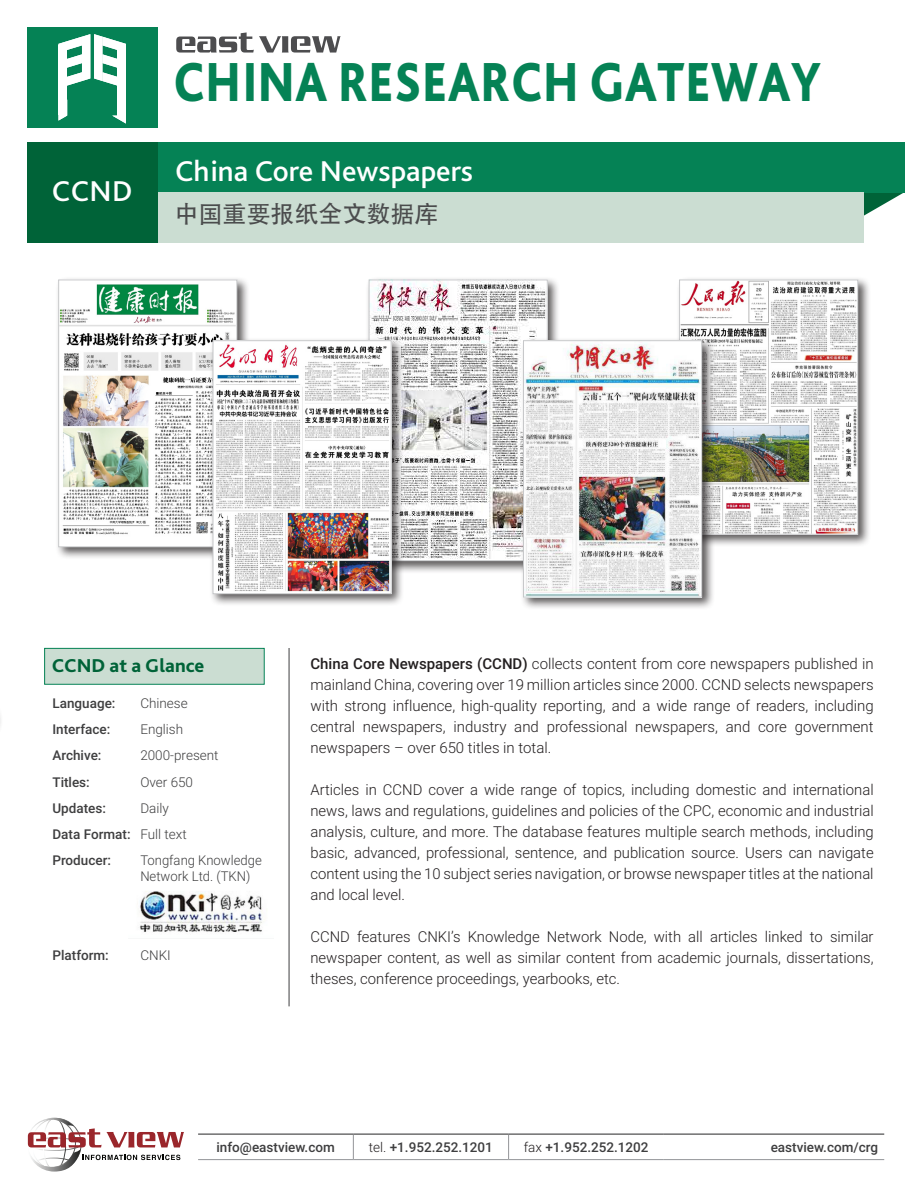
<style>
.page{position:relative;width:918px;height:1188px;background:#fff}
.page>*{position:absolute;margin:0;border:0;box-sizing:border-box;transform-origin:0 0}
.t1{font:800 57.6px "Bliss Pro";letter-spacing:.015em;color:#058255;scale:.83 1}
.t2{font:500 30px "Bliss Pro";color:#fff}
.t3{font:24px "Adobe Heiti Std";color:#4b4c4d}
.t4{font:800 19.5px "Bliss Pro";color:#006338}
.t5{font:300 15px/21px "Roboto";color:#231f20;text-align:justify}
.t6{font:500 13.5px "Roboto";color:#3e3e3f}
.t7{font:300 13.5px/16.2px "Roboto";color:#3e3e3f}
.s1{font-weight:500}
.s2{font-weight:300;color:#231f20}
</style>
<div class="page">
<div style="left:676px;top:276px;width:195px;height:271px;background:#231f20;opacity:.75"></div>
<img style="left:681px;top:282px;width:175px;height:251px">
<div style="left:679px;top:280px;width:179px;height:255px;border:1px solid #c7c8ca"></div>
<svg style="left:864px;top:192px;width:40px;height:24px"></svg>
<div style="left:27px;top:142px;width:878px;height:50px;background:#058255"></div>
<div style="left:45px;top:648px;width:219px;height:36px;background:#cbddd2"></div>
<div style="left:44px;top:648px;width:221px;height:37px;border:1px solid #058255"></div>
<img style="left:140px;top:891px;width:123px;height:41px">
<svg style="left:353px;top:1135px;width:1px;height:24px"></svg>
<svg style="left:508px;top:1135px;width:1px;height:24px"></svg>
<hr style="left:198px;top:1159px;width:155px;height:1px;background:#939598">
<hr style="left:353px;top:1159px;width:156px;height:1px;background:#939598">
<hr style="left:509px;top:1159px;width:155px;height:1px;background:#939598">
<hr style="left:664px;top:1159px;width:220px;height:1px;background:#939598">
<hr style="left:198px;top:1134px;width:155px;height:1px;background:#3e3e3f">
<hr style="left:353px;top:1134px;width:156px;height:1px;background:#3e3e3f">
<hr style="left:509px;top:1134px;width:155px;height:1px;background:#3e3e3f">
<hr style="left:664px;top:1134px;width:220px;height:1px;background:#3e3e3f">
<svg style="left:27px;top:1118px;width:157px;height:54px"></svg>
<div style="left:27px;top:192px;width:837px;height:51px;background:#cbddd2"></div>
<svg style="left:176px;top:32px;width:165px;height:21px"></svg>
<div style="left:27px;top:27px;width:130px;height:101px;background:#058255"></div>
<div style="left:27px;top:142px;width:130px;height:101px;background:#006338"></div>
<div style="left:117px;top:46px;width:9px;height:70px;background:#fff"></div>
<div style="left:58px;top:45px;width:9px;height:70px;background:#fff"></div>
<svg style="left:58px;top:115px;width:9px;height:6px"></svg>
<svg style="left:58px;top:34px;width:68px;height:52px"></svg>
<svg style="left:113px;top:116px;width:13px;height:8px"></svg>
<hr style="left:289px;top:648px;width:1px;height:358px;background:#3e3e3f">
<div style="left:55px;top:276px;width:195px;height:284px;background:#231f20;opacity:.75"></div>
<img style="left:60px;top:282px;width:175px;height:263px">
<div style="left:58px;top:280px;width:179px;height:267px;border:1px solid #c7c8ca"></div>
<div style="left:365px;top:276px;width:195px;height:298px;background:#231f20;opacity:.75"></div>
<img style="left:371px;top:282px;width:175px;height:277px">
<div style="left:209px;top:337px;width:195px;height:270px;background:#231f20;opacity:.75"></div>
<img style="left:215px;top:342px;width:174px;height:250px">
<div style="left:213px;top:340px;width:178px;height:254px;border:1px solid #c7c8ca"></div>
<div style="left:520px;top:337px;width:195px;height:273px;background:#231f20;opacity:.75"></div>
<img style="left:525px;top:342px;width:175px;height:253px">
<div style="left:523px;top:340px;width:179px;height:257px;border:1px solid #c7c8ca"></div>
<p class="t2" style="left:52px;top:173px;width:82px">CCND</p>
<p class="t1" style="left:174px;top:46px;width:782px">CHINA RESEARCH GATEWAY</p>
<p class="t2" style="left:175px;top:152px;width:299px">China Core Newspapers</p>
<p class="t3" style="left:175px;top:199px;width:265px">中国重要报纸全文数据库</p>
<p class="t4" style="left:52px;top:653px;width:154px">CCND at a Glance</p>
<p class="t6" style="left:52px;top:694px;width:65px">Language:</p>
<p class="t6" style="left:52px;top:720px;width:59px">Interface:</p>
<p class="t6" style="left:52px;top:746px;width:51px">Archive:</p>
<p class="t6" style="left:52px;top:772px;width:39px">Titles:</p>
<p class="t6" style="left:52px;top:799px;width:55px">Updates:</p>
<p class="t6" style="left:52px;top:825px;width:80px">Data Format:</p>
<p class="t6" style="left:52px;top:851px;width:60px">Producer:</p>
<p class="t7" style="left:140px;top:695px;width:49px">Chinese</p>
<p class="t7" style="left:140px;top:721px;width:44px">English</p>
<p class="t7" style="left:140px;top:747px;width:80px">2000-present</p>
<p class="t7" style="left:140px;top:773px;width:54px">Over 650</p>
<p class="t7" style="left:140px;top:799px;width:30px">Daily</p>
<p class="t7" style="left:140px;top:826px;width:48px">Full text</p>
<p class="t7" style="left:140px;top:852px;width:123px">Tongfang Knowledge<br>Network Ltd. (TKN)</p>
<p class="t6" style="left:52px;top:946px;width:58px">Platform:</p>
<p class="t7" style="left:140px;top:947px;width:32px">CNKI</p>
<p class="t5" style="left:310px;top:652px;width:565px"><span class="s1">China Core Newspapers (CCND)</span> collects content from core newspapers published in mainland China, covering over 19 million articles since 2000. CCND selects newspapers with strong influence, high-quality reporting, and a wide range of readers, including central newspapers, industry and professional newspapers, and core government newspapers – over 650 titles in total.</p>
<p class="t5" style="left:310px;top:778px;width:565px">Articles in CCND cover a wide range of topics, including domestic and international news, laws and regulations, guidelines and policies of the CPC, economic and industrial analysis, culture, and more. The database features multiple search methods, including basic, advanced, professional, sentence, and publication source. Users can navigate content using the 10 subject series navigation, or browse newspaper titles at the national and local level.</p>
<p class="t5" style="left:310px;top:925px;width:565px">CCND features CNKI’s Knowledge Network Node, with all articles linked to similar newspaper content, as well as similar content from academic journals, dissertations, theses, conference proceedings, yearbooks, etc.</p>
<p class="t6" style="left:217px;top:1138px;width:120px">info@eastview.com</p>
<p class="t6" style="left:369px;top:1138px;width:126px"><span class="s2">tel.</span> +1.952.252.1201</p>
<p class="t6" style="left:524px;top:1138px;width:126px"><span class="s2">fax</span> +1.952.252.1202</p>
<p class="t6" style="left:771px;top:1138px;width:109px">eastview.com/crg</p>
</div>
